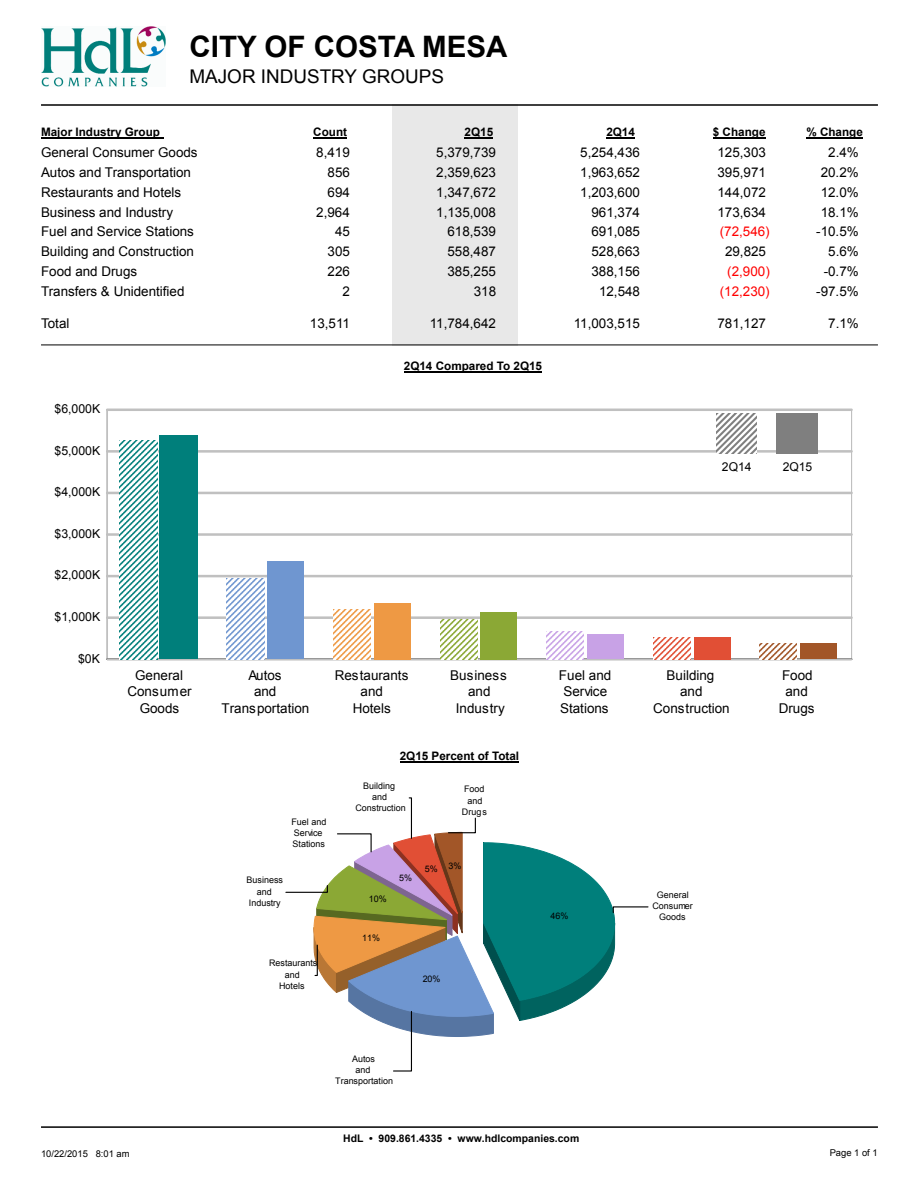
<style>
.page{position:relative;width:918px;height:1188px;background:#fff}
.page>*{position:absolute;margin:0;border:0;box-sizing:border-box;transform-origin:0 0}
.t1{font:700 29.55px "Arial";color:#000}
.t2{font:18.9px "Arial";color:#000}
.t3{font:13.5px/16.8px "Arial";color:#000;text-align:center}
.t4{font:13.35px "Arial";color:#000}
.t5{font:13.35px "Arial";color:#f00}
.t6{font:12.3px "Arial";color:#000}
.t7{font:12.15px "Arial";color:#000}
.t8{font:700 11.7px "Arial";color:#000}
.t9{font:700 10.35px "Arial";color:#000}
.t10{font:9.3px "Arial";color:#000}
.t11{font:9px/11.2px "Arial";color:#000;text-align:center}
</style>
<div class="page">
<div style="left:392px;top:104px;width:126px;height:241px;background:#e8e8e8"></div>
<hr style="left:41px;top:104px;width:837px;height:2px;background:#000">
<hr style="left:41px;top:345px;width:837px;height:1px;background:#000">
<hr style="left:41px;top:1126px;width:837px;height:2px;background:#000">
<img style="left:41px;top:27px;width:125px;height:59px">
<hr style="left:41px;top:137px;width:122px;height:2px;background:#000">
<hr style="left:465px;top:137px;width:28px;height:2px;background:#000">
<hr style="left:313px;top:137px;width:34px;height:2px;background:#000">
<hr style="left:713px;top:137px;width:53px;height:2px;background:#000">
<hr style="left:806px;top:137px;width:57px;height:2px;background:#000">
<hr style="left:606px;top:137px;width:29px;height:2px;background:#000">
<hr style="left:107px;top:616px;width:745px;height:3px;background:#c0c0c0">
<hr style="left:107px;top:575px;width:745px;height:2px;background:#c0c0c0">
<hr style="left:107px;top:533px;width:745px;height:3px;background:#c0c0c0">
<hr style="left:107px;top:492px;width:745px;height:2px;background:#c0c0c0">
<hr style="left:107px;top:450px;width:745px;height:3px;background:#c0c0c0">
<hr style="left:107px;top:409px;width:745px;height:2px;background:#c0c0c0">
<hr style="left:106px;top:410px;width:2px;height:249px;background:#c0c0c0">
<hr style="left:107px;top:658px;width:745px;height:2px;background:#c0c0c0">
<svg style="left:120px;top:440px;width:38px;height:219px"></svg>
<svg style="left:226px;top:578px;width:38px;height:81px"></svg>
<svg style="left:334px;top:610px;width:37px;height:49px"></svg>
<svg style="left:440px;top:620px;width:37px;height:39px"></svg>
<svg style="left:547px;top:631px;width:37px;height:28px"></svg>
<svg style="left:653px;top:638px;width:37px;height:21px"></svg>
<svg style="left:760px;top:644px;width:37px;height:15px"></svg>
<div style="left:160px;top:436px;width:38px;height:223px;background:#007f7b"></div>
<div style="left:267px;top:561px;width:37px;height:98px;background:#6f96d0"></div>
<div style="left:374px;top:603px;width:37px;height:56px;background:#e94"></div>
<div style="left:480px;top:612px;width:37px;height:47px;background:#8ba835"></div>
<div style="left:587px;top:635px;width:37px;height:24px;background:#c8a2e6"></div>
<div style="left:694px;top:637px;width:37px;height:22px;background:#e14f35"></div>
<div style="left:800px;top:644px;width:37px;height:15px;background:#a25628"></div>
<hr style="left:404px;top:372px;width:32px;height:1px;background:#000">
<hr style="left:436px;top:372px;width:78px;height:1px;background:#000">
<svg style="left:514px;top:372px;width:28px;height:1px"></svg>
<img style="left:716px;top:413px;width:41px;height:41px">
<hr style="left:400px;top:761px;width:32px;height:1px;background:#000">
<hr style="left:432px;top:761px;width:87px;height:1px;background:#000">
<svg style="left:285px;top:797px;width:364px;height:275px"></svg>
<h1 class="t1" style="left:190px;top:30px;width:320px">CITY OF COSTA MESA</h1>
<h2 class="t2" style="left:190px;top:66px;width:256px">MAJOR INDUSTRY GROUPS</h2>
<p class="t8" style="left:41px;top:126px;width:120px">Major Industry Group</p>
<p class="t8" style="left:313px;top:126px;width:35px">Count</p>
<p class="t8" style="left:465px;top:126px;width:30px">2Q15</p>
<p class="t8" style="left:606px;top:126px;width:30px">2Q14</p>
<p class="t8" style="left:713px;top:126px;width:54px">$ Change</p>
<p class="t8" style="left:806px;top:126px;width:58px">% Change</p>
<p class="t4" style="left:41px;top:145px;width:158px">General Consumer Goods</p>
<p class="t4" style="left:316px;top:145px;width:35px">8,419</p>
<p class="t4" style="left:436px;top:145px;width:61px">5,379,739</p>
<p class="t4" style="left:580px;top:145px;width:61px">5,254,436</p>
<p class="t4" style="left:718px;top:145px;width:50px">125,303</p>
<p class="t4" style="left:828px;top:145px;width:32px">2.4%</p>
<p class="t4" style="left:41px;top:165px;width:152px">Autos and Transportation</p>
<p class="t4" style="left:328px;top:165px;width:24px">856</p>
<p class="t4" style="left:436px;top:165px;width:61px">2,359,623</p>
<p class="t4" style="left:580px;top:165px;width:61px">1,963,652</p>
<p class="t4" style="left:718px;top:165px;width:50px">395,971</p>
<p class="t4" style="left:821px;top:165px;width:40px">20.2%</p>
<p class="t4" style="left:41px;top:185px;width:142px">Restaurants and Hotels</p>
<p class="t4" style="left:328px;top:185px;width:24px">694</p>
<p class="t4" style="left:436px;top:185px;width:61px">1,347,672</p>
<p class="t4" style="left:580px;top:185px;width:61px">1,203,600</p>
<p class="t4" style="left:718px;top:185px;width:50px">144,072</p>
<p class="t4" style="left:821px;top:185px;width:40px">12.0%</p>
<p class="t4" style="left:41px;top:205px;width:134px">Business and Industry</p>
<p class="t4" style="left:316px;top:205px;width:35px">2,964</p>
<p class="t4" style="left:436px;top:205px;width:61px">1,135,008</p>
<p class="t4" style="left:592px;top:205px;width:50px">961,374</p>
<p class="t4" style="left:718px;top:205px;width:50px">173,634</p>
<p class="t4" style="left:821px;top:205px;width:40px">18.1%</p>
<p class="t4" style="left:41px;top:224px;width:154px">Fuel and Service Stations</p>
<p class="t4" style="left:335px;top:224px;width:16px">45</p>
<p class="t4" style="left:448px;top:224px;width:50px">618,539</p>
<p class="t4" style="left:592px;top:224px;width:50px">691,085</p>
<p class="t5" style="left:720px;top:224px;width:51px">(72,546)</p>
<p class="t4" style="left:816px;top:224px;width:44px">-10.5%</p>
<p class="t4" style="left:41px;top:244px;width:154px">Building and Construction</p>
<p class="t4" style="left:328px;top:244px;width:24px">305</p>
<p class="t4" style="left:448px;top:244px;width:50px">558,487</p>
<p class="t4" style="left:592px;top:244px;width:50px">528,663</p>
<p class="t4" style="left:725px;top:244px;width:43px">29,825</p>
<p class="t4" style="left:828px;top:244px;width:32px">5.6%</p>
<p class="t4" style="left:41px;top:264px;width:98px">Food and Drugs</p>
<p class="t4" style="left:328px;top:264px;width:24px">226</p>
<p class="t4" style="left:448px;top:264px;width:50px">385,255</p>
<p class="t4" style="left:592px;top:264px;width:50px">388,156</p>
<p class="t5" style="left:727px;top:264px;width:44px">(2,900)</p>
<p class="t4" style="left:824px;top:264px;width:37px">-0.7%</p>
<p class="t4" style="left:41px;top:283px;width:145px">Transfers &amp; Unidentified</p>
<p class="t4" style="left:343px;top:283px;width:9px">2</p>
<p class="t4" style="left:474px;top:283px;width:24px">318</p>
<p class="t4" style="left:599px;top:283px;width:43px">12,548</p>
<p class="t5" style="left:720px;top:283px;width:51px">(12,230)</p>
<p class="t4" style="left:816px;top:283px;width:44px">-97.5%</p>
<p class="t4" style="left:41px;top:316px;width:30px">Total</p>
<p class="t4" style="left:310px;top:316px;width:42px">13,511</p>
<p class="t4" style="left:430px;top:316px;width:68px">11,784,642</p>
<p class="t4" style="left:574px;top:316px;width:68px">11,003,515</p>
<p class="t4" style="left:718px;top:316px;width:50px">781,127</p>
<p class="t4" style="left:828px;top:316px;width:32px">7.1%</p>
<p class="t6" style="left:54px;top:402px;width:47px">$6,000K</p>
<p class="t6" style="left:54px;top:444px;width:47px">$5,000K</p>
<p class="t6" style="left:54px;top:485px;width:47px">$4,000K</p>
<p class="t6" style="left:54px;top:527px;width:47px">$3,000K</p>
<p class="t6" style="left:54px;top:568px;width:47px">$2,000K</p>
<p class="t6" style="left:54px;top:610px;width:47px">$1,000K</p>
<p class="t6" style="left:78px;top:652px;width:23px">$0K</p>
<p class="t8" style="left:404px;top:360px;width:140px">2Q14 Compared To 2Q15</p>
<p class="t7" style="left:722px;top:460px;width:31px">2Q14</p>
<p class="t7" style="left:783px;top:460px;width:31px">2Q15</p>
<p class="t3" style="left:127px;top:666px;width:66px">General<br>Consumer<br>Goods</p>
<p class="t3" style="left:222px;top:666px;width:89px">Autos<br>and<br>Transportation</p>
<p class="t3" style="left:335px;top:666px;width:75px">Restaurants and<br>Hotels</p>
<p class="t3" style="left:450px;top:666px;width:58px">Business and<br>Industry</p>
<p class="t3" style="left:559px;top:666px;width:54px;text-align:left">Fuel and<br>Service<br>Stations</p>
<p class="t3" style="left:653px;top:666px;width:78px">Building<br>and<br>Construction</p>
<p class="t3" style="left:779px;top:666px;width:37px">Food and<br>Drugs</p>
<p class="t11" style="left:292px;top:816px;width:36px;text-align:left">Fuel and<br>Service<br>Stations</p>
<p class="t8" style="left:400px;top:749px;width:121px">2Q15 Percent of Total</p>
<p class="t11" style="left:355px;top:780px;width:52px">Building<br>and<br>Construction</p>
<p class="t11" style="left:462px;top:784px;width:27px">Food and<br>Drugs</p>
<p class="t11" style="left:425px;top:863px;width:14px">5%</p>
<p class="t11" style="left:448px;top:860px;width:14px">3%</p>
<p class="t11" style="left:247px;top:875px;width:38px">Business and<br>Industry</p>
<p class="t11" style="left:399px;top:872px;width:14px">5%</p>
<p class="t11" style="left:369px;top:894px;width:19px">10%</p>
<p class="t11" style="left:269px;top:958px;width:50px">Restaurants and<br>Hotels</p>
<p class="t11" style="left:362px;top:932px;width:19px">11%</p>
<p class="t11" style="left:423px;top:973px;width:19px">20%</p>
<p class="t11" style="left:335px;top:1053px;width:59px">Autos<br>and<br>Transportation</p>
<p class="t11" style="left:550px;top:911px;width:19px">46%</p>
<p class="t9" style="left:343px;top:1133px;width:238px">HdL • 909.861.4335 • www.hdlcompanies.com</p>
<p class="t11" style="left:652px;top:889px;width:42px">General<br>Consumer<br>Goods</p>
<p class="t10" style="left:41px;top:1149px;width:90px">10/22/2015 8:01 am</p>
<p class="t10" style="left:830px;top:1148px;width:49px">Page 1 of 1</p>
</div>
